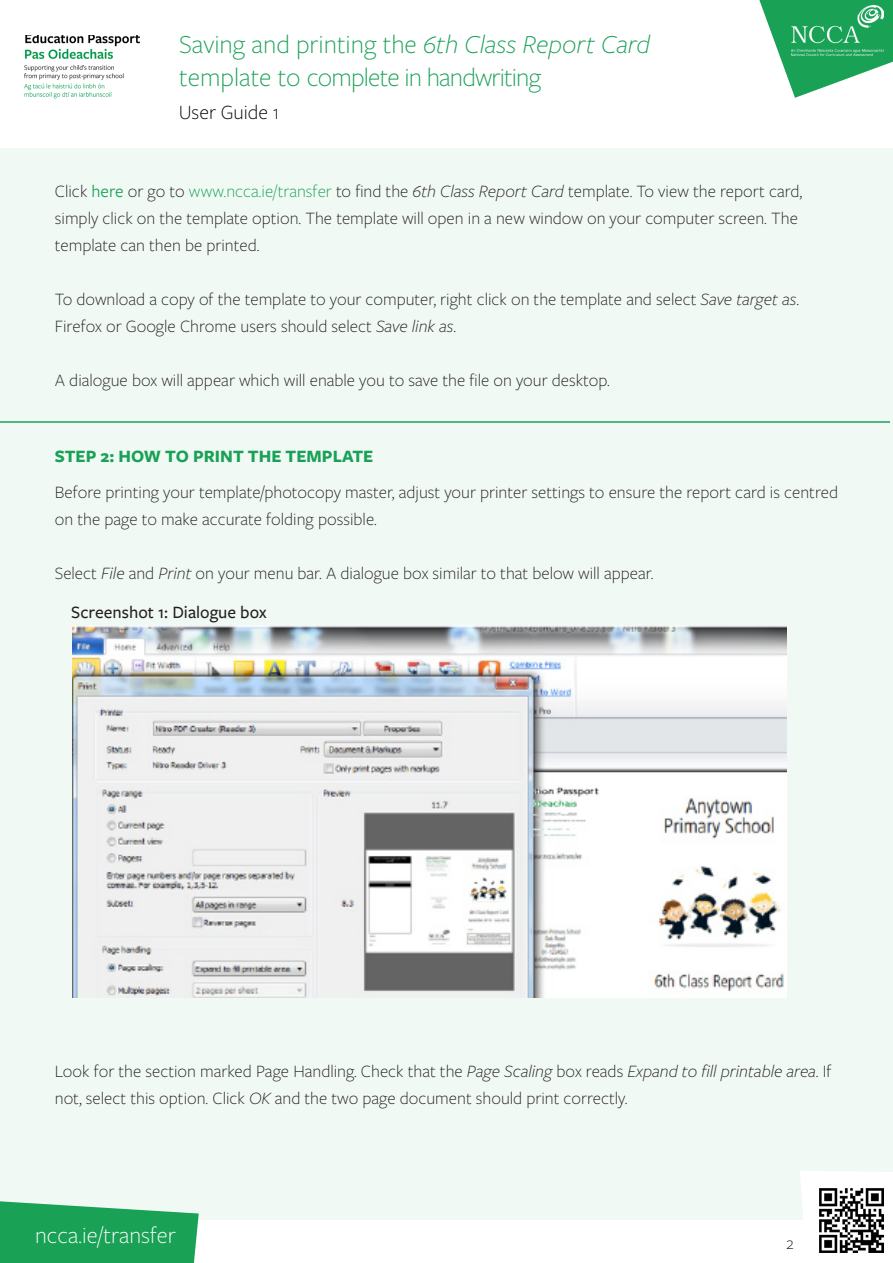
<style>
.page{position:relative;width:893px;height:1263px;background:#fff}
.page>*{position:absolute;margin:0;border:0;box-sizing:border-box;transform-origin:0 0}
.t1{font:300 27px/32.4px "Freight Sans Pro";letter-spacing:-.005em;color:#19a156}
.t2{font:300 24px "Freight Sans Pro";color:#fff}
.t3{font:300 21px "Freight Sans Pro";color:#000}
.Body_text{font:300 18px/27px "Freight Sans Pro";color:#231f20}
.Green_headings_New_1{font:700 18px "Freight Sans Pro";color:#19a156}
.Body_text-2{font:500 18px "Freight Sans Pro";color:#231f20}
.s1{font-style:italic}
.s2{font-weight:400;color:#19a156}
.s3{color:#19a156}
</style>
<div class="page">
<div style="left:0;top:149px;width:893px;height:1071px;background:#f1f9f5"></div>
<svg style="left:759px;top:0;width:134px;height:98px"></svg>
<svg style="left:0;top:1201px;width:199px;height:62px;background:#31ab68"></svg>
<svg style="left:800px;top:1171px;width:93px;height:82px"></svg>
<img style="left:820px;top:1188px;width:63px;height:64px">
<img style="left:792px;top:6px;width:92px;height:49px">
<img style="left:25px;top:35px;width:115px;height:64px">
<hr style="left:0;top:421px;width:890px;height:2px;background:#19a156">
<img style="left:72px;top:626px;width:714px;height:372px">
<h1 class="t1" style="left:179px;top:27px;width:472px">Saving and printing the <span class="s1">6th Class Report Card </span>template to complete in handwriting</h1>
<p class="t3" style="left:179px;top:99px;width:102px">User Guide 1</p>
<p class="Body_text" style="left:55px;top:177px;width:749px">Click <span class="s2">here</span> or go to <span class="s3">www.ncca.ie/transfer</span> to find the <span class="s1">6th Class Report Card</span> template. To view the report card, simply click on the template option. The template will open in a new window on your computer screen. The template can then be printed.</p>
<p class="Body_text" style="left:55px;top:285px;width:746px">To download a copy of the template to your computer, right click on the template and select <span class="s1">Save target as</span>.<br>Firefox or Google Chrome users should select <span class="s1">Save link as</span>.</p>
<p class="Body_text" style="left:55px;top:366px;width:557px">A dialogue box will appear which will enable you to save the file on your desktop.</p>
<p class="Green_headings_New_1" style="left:55px;top:444px;width:320px">STEP 2: HOW TO PRINT THE TEMPLATE</p>
<p class="Body_text" style="left:55px;top:478px;width:785px">Before printing your template/photocopy master, adjust your printer settings to ensure the report card is centred on the page to make accurate folding possible.</p>
<p class="Body_text" style="left:55px;top:559px;width:600px">Select <span class="s1">File</span> and <span class="s1">Print</span> on your menu bar. A dialogue box similar to that below will appear.</p>
<p class="Body_text-2" style="left:71px;top:600px;width:197px">Screenshot 1: Dialogue box</p>
<p class="Body_text" style="left:55px;top:1057px;width:778px">Look for the section marked Page Handling. Check that the <span class="s1">Page Scaling</span> box reads <span class="s1">Expand to fill printable area</span>. If not, select this option. Click <span class="s1">OK</span> and the two page document should print correctly.</p>
<h2 class="t2" style="left:35px;top:1219px;width:142px">ncca.ie/transfer</h2>
<p class="Body_text" style="left:786px;top:1229px;width:9px">2</p>
</div>
